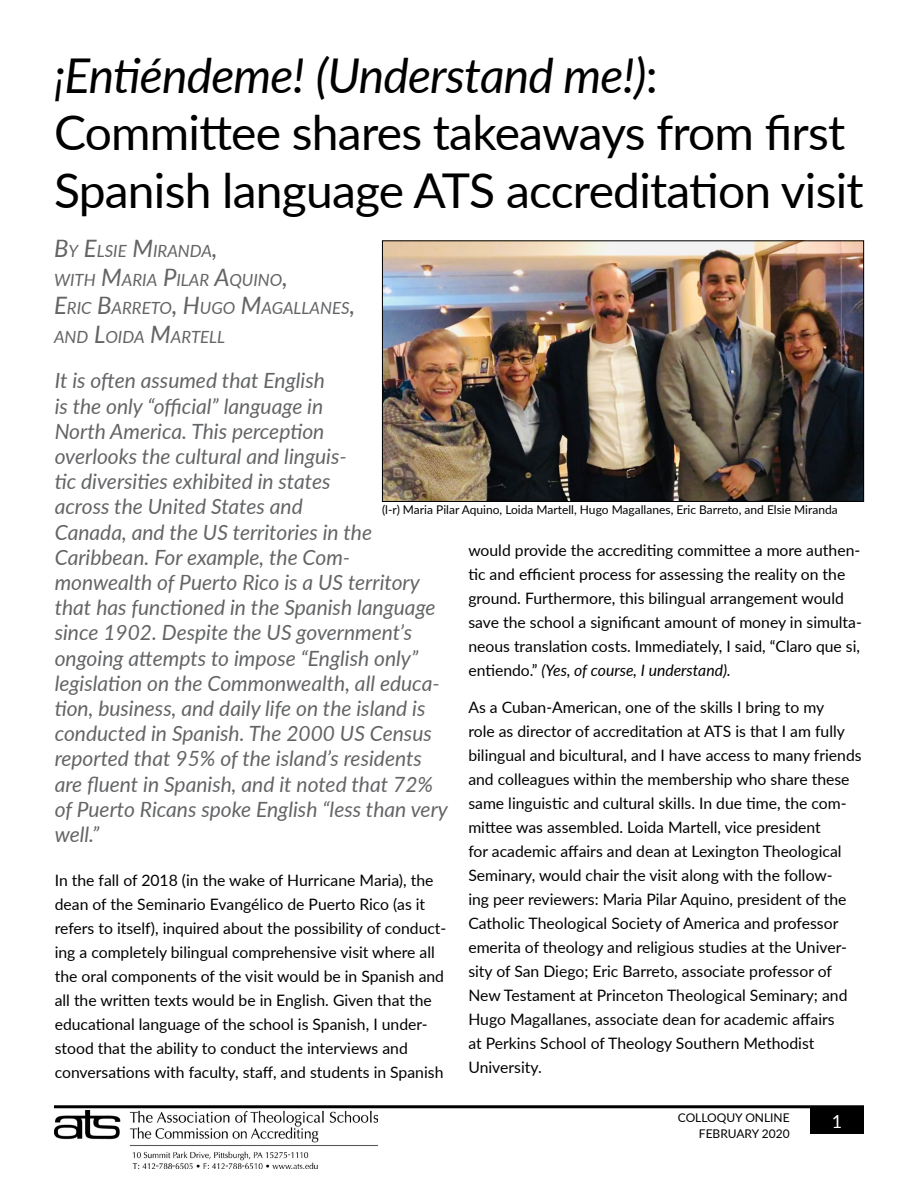
<style>
.page{position:relative;width:918px;height:1188px;background:#fff}
.page>*{position:absolute;margin:0;border:0;box-sizing:border-box;transform-origin:0 0}
.t1{font:48px/57.6px "Lato";letter-spacing:-.015em;color:#000}
.t2{font:italic 21px/25.2px "Lato";color:#636466}
.t3{font:18px "Lato";color:#fff}
.t4{font:italic 16.8px/28.8px "Lato";color:#636466}
.t5{font:15.75px/24px "Lato";color:#000}
.t6{font:12px/16.5px "Lato";color:#000;text-align:right}
.s1{font-style:italic}
.s2{font-size:24px}
</style>
<div class="page">
<div style="left:810px;top:1107px;width:54px;height:27px;background:#000"></div>
<hr style="left:54px;top:1105px;width:810px;height:3px;background:#000">
<img style="left:54px;top:1110px;width:324px;height:59px">
<img style="left:384px;top:242px;width:478px;height:258px">
<div style="left:382px;top:240px;width:482px;height:262px;border:1px solid #000"></div>
<h1 class="t1" style="left:54px;top:44px;width:811px"><span class="s1">¡Entiéndeme! (Understand me!)</span>:<br>Committee shares takeaways from first<br>Spanish language ATS accreditation visit</h1>
<p class="t4" style="left:54px;top:236px;width:303px"><span class="s2">B</span>Y <span class="s2">E</span>LSIE <span class="s2">M</span>IRANDA<span class="s2">,<br></span>WITH <span class="s2">M</span>ARIA <span class="s2">P</span>ILAR <span class="s2">A</span>QUINO<span class="s2">,<br>E</span>RIC <span class="s2">B</span>ARRETO<span class="s2">, H</span>UGO <span class="s2">M</span>AGALLANES<span class="s2">,<br></span>AND <span class="s2">L</span>OIDA <span class="s2">M</span>ARTELL</p>
<p class="t2" style="left:55px;top:367px;width:395px">It is often assumed that English<br>is the only “official” language in<br>North America. This perception<br>overlooks the cultural and linguis-<br>tic diversities exhibited in states<br>across the United States and<br>Canada, and the US territories in the Caribbean. For example, the Com&shy;monwealth of Puerto Rico is a US territory that has functioned in the Spanish language since 1902. Despite the US government’s ongoing attempts to impose “English only” legislation on the Commonwealth, all educa&shy;tion, business, and daily life on the island is conducted in Spanish. The 2000 US Census reported that 95% of the island’s residents are fluent in Spanish, and it noted that 72% of Puerto Ricans spoke English “less than very well.”</p>
<p class="t5" style="left:55px;top:868px;width:393px">In the fall of 2018 (in the wake of Hurricane Maria), the dean of the Seminario Evangélico de Puerto Rico (as it refers to itself), inquired about the possibility of conduct&shy;ing a completely bilingual comprehensive visit where all the oral components of the visit would be in Spanish and all the written texts would be in English. Given that the educational language of the school is Spanish, I under&shy;stood that the ability to conduct the interviews and conversations with faculty, staff, and students in Spanish</p>
<p class="t6" style="left:382px;top:501px;width:457px">(l-r) Maria Pilar Aquino, Loida Martell, Hugo Magallanes, Eric Barreto, and Elsie Miranda</p>
<p class="t5" style="left:468px;top:537px;width:395px">would provide the accrediting committee a more authen&shy;tic and efficient process for assessing the reality on the ground. Furthermore, this bilingual arrangement would save the school a significant amount of money in simulta&shy;neous translation costs. Immediately, I said, “Claro que si, entiendo.” <span class="s1">(Yes, of course, I understand).</span></p>
<p class="t5" style="left:468px;top:695px;width:395px">As a Cuban-American, one of the skills I bring to my<br>role as director of accreditation at ATS is that I am fully bilingual and bicultural, and I have access to many friends and colleagues within the membership who share these same linguistic and cultural skills. In due time, the com&shy;mittee was assembled. Loida Martell, vice president<br>for academic affairs and dean at Lexington Theological Seminary, would chair the visit along with the follow-<br>ing peer reviewers: Maria Pilar Aquino, president of the Catholic Theological Society of America and professor emerita of theology and religious studies at the Univer&shy;sity of San Diego; Eric Barreto, associate professor of New Testament at Princeton Theological Seminary; and Hugo Magallanes, associate dean for academic affairs<br>at Perkins School of Theology Southern Methodist University.</p>
<p class="t6" style="left:678px;top:1108px;width:113px">COLLOQUY ONLINE<br>FEBRUARY 2020</p>
<p class="t3" style="left:832px;top:1108px;width:12px">1</p>
</div>
